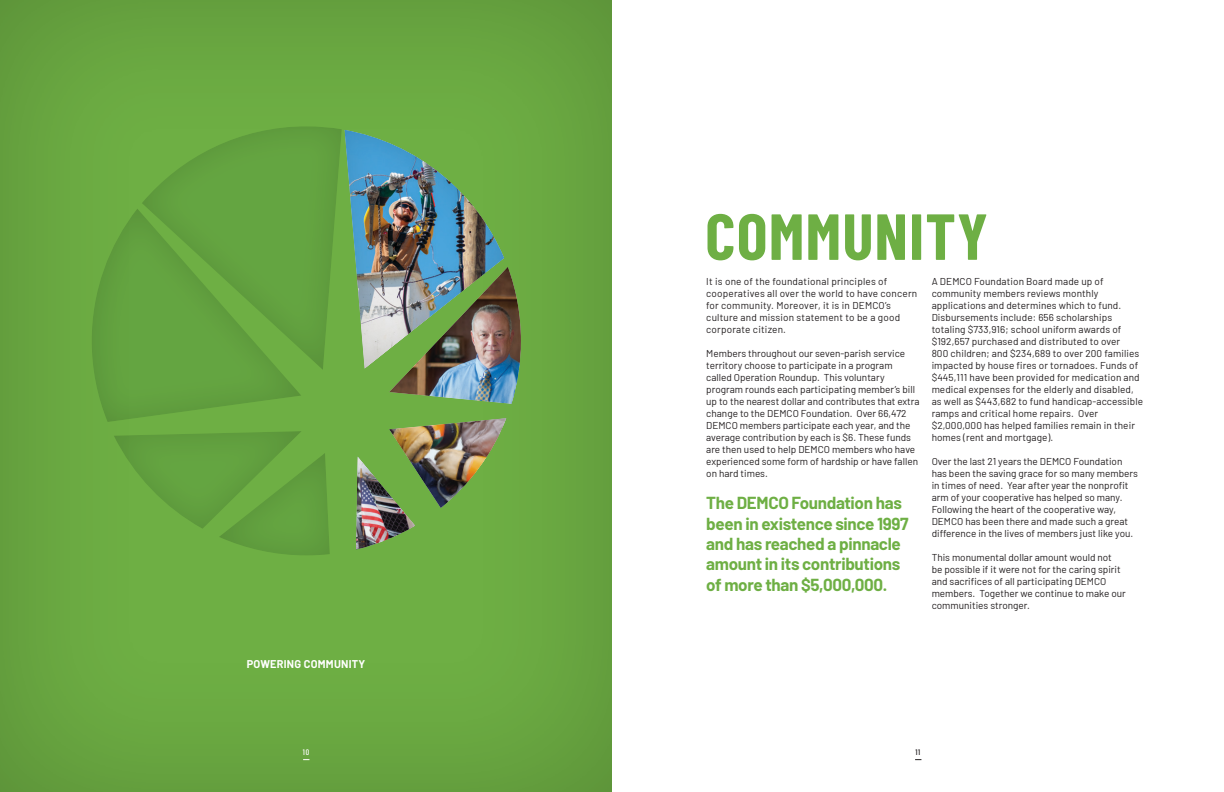
<style>
.page{position:relative;width:1224px;height:792px;background:#fff}
.page>*{position:absolute;margin:0;border:0;box-sizing:border-box;transform-origin:0 0}
.t1{font:700 65px "Barlow Condensed";letter-spacing:.02em;color:#6eaf44}
.t2{font:700 17px/20.4px "Barlow";letter-spacing:-.02em;color:#6eaf44}
.t3{font:700 11px "Barlow";letter-spacing:.02em;color:#fff}
.t4{font:10px/12px "Barlow";color:#231f20}
.t5{font:10px/12px "Barlow";letter-spacing:.02em;color:#231f20}
.t6{font:500 8px "Barlow Condensed";color:#fff}
.t7{font:500 8px "Barlow Condensed";color:#231f20}
</style>
<div class="page">
<div style="left:0;top:0;width:622px;height:792px;background:#6aa841"></div>
<div style="left:612px;top:0;width:612px;height:792px;background:#fff"></div>
<div style="left:141px;top:125px;width:201px;height:246px;background:#64a541"></div>
<svg style="left:114px;top:431px;width:187px;height:97px"></svg>
<div style="left:218px;top:452px;width:112px;height:104px;background:#231f20;opacity:.15"></div>
<img style="left:356px;top:456px;width:59px;height:94px">
<div style="left:388px;top:417px;width:119px;height:92px;background:#231f20;opacity:.15"></div>
<div style="left:91px;top:208px;width:211px;height:215px;background:#64a541"></div>
<img style="left:389px;top:267px;width:132px;height:137px">
<div style="left:343px;top:129px;width:162px;height:241px;background:#231f20;opacity:.15"></div>
<p class="t1" style="left:705px;top:196px;width:284px">COMMUNITY</p>
<p class="t3" style="left:247px;top:656px;width:120px">POWERING COMMUNITY</p>
<p class="t5" style="left:706px;top:274px;width:213px">It is one of the foundational principles of cooperatives all over the world to have concern for community. Moreover, it is in DEMCO’s culture and mission statement to be a good corporate citizen.</p>
<p class="t4" style="left:706px;top:346px;width:215px">Members throughout our seven-parish service territory choose to participate in a program called Operation Roundup. This voluntary program rounds each participating member’s bill up to the nearest dollar and contributes that extra change to the DEMCO Foundation. Over 66,472<br>DEMCO members participate each year, and the average contribution by each is $6. These funds are then used to help DEMCO members who have experienced some form of hardship or have fallen on hard times.</p>
<p class="t2" style="left:706px;top:492px;width:204px">The DEMCO Foundation has been in existence since 1997 and has reached a pinnacle amount in its contributions</p>
<p class="t2" style="left:706px;top:573px;width:183px">of more than $5,000,000.</p>
<p class="t4" style="left:932px;top:274px;width:191px">A DEMCO Foundation Board made up of community members reviews monthly applications and determines which to fund.<br>Disbursements include: 656 scholarships totaling $733,916; school uniform awards of $192,657 purchased and distributed to over</p>
<p class="t4" style="left:932px;top:346px;width:213px">800 children; and $234,689 to over 200 families impacted by house fires or tornadoes. Funds of $445,111 have been provided for medication and medical expenses for the elderly and disabled, as well as $443,682 to fund handicap-accessible ramps and critical home repairs. Over $2,000,000 has helped families remain in their homes (rent and mortgage).</p>
<p class="t4" style="left:932px;top:454px;width:208px">Over the last 21 years the DEMCO Foundation has been the saving grace for so many members in times of need. Year after year the nonprofit arm of your cooperative has helped so many.<br>Following the heart of the cooperative way, DEMCO has been there and made such a great difference in the lives of members just like you.</p>
<p class="t4" style="left:932px;top:550px;width:182px">This monumental dollar amount would not</p>
<p class="t4" style="left:932px;top:562px;width:191px">be possible if it were not for the caring spirit</p>
<p class="t4" style="left:932px;top:574px;width:196px">and sacrifices of all participating DEMCO members. Together we continue to make our communities stronger.</p>
<p class="t6" style="left:303px;top:747px;width:8px">10</p>
<p class="t7" style="left:916px;top:747px;width:6px">11</p>
</div>
